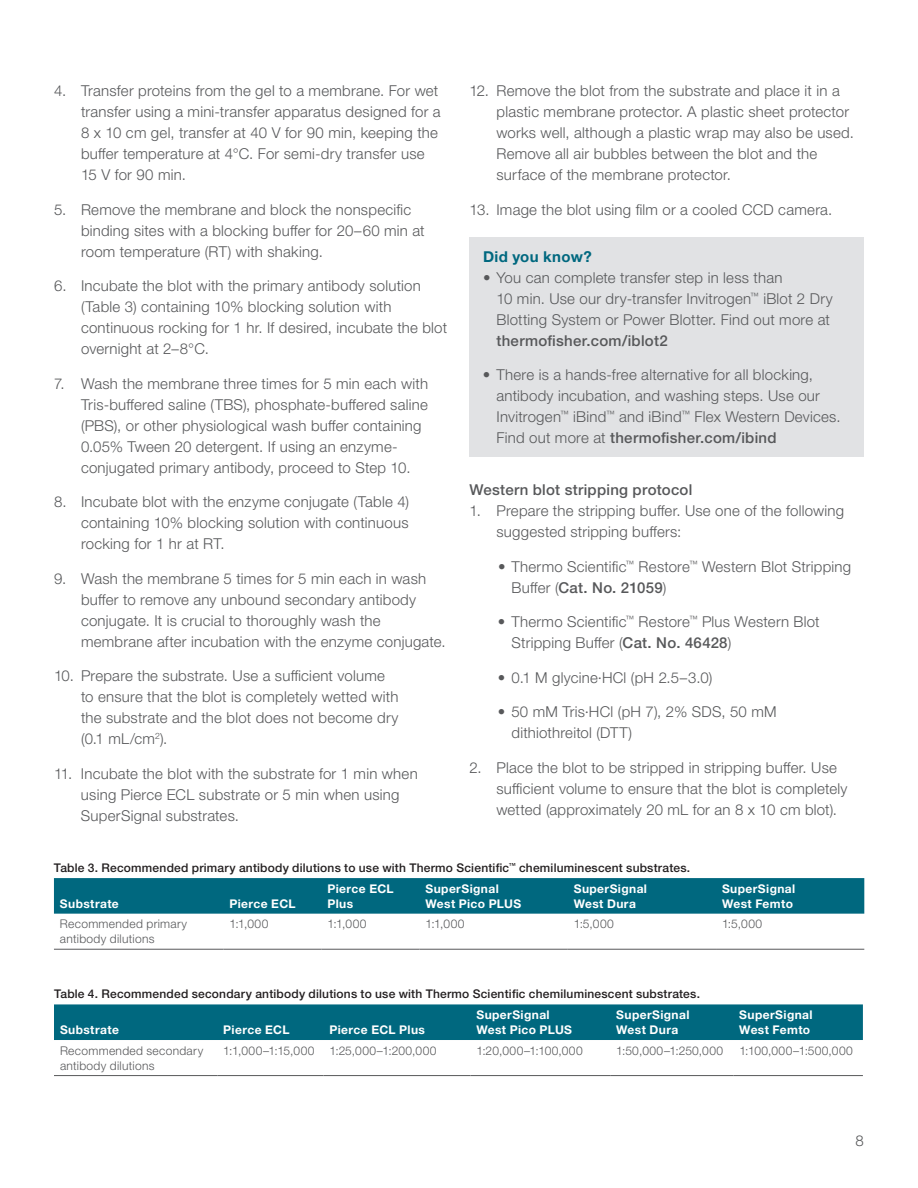
<style>
.page{position:relative;width:918px;height:1188px;background:#fff}
.page>*{position:absolute;margin:0;border:0;box-sizing:border-box;transform-origin:0 0}
.t1{font:300 15px/21px "Helvetica Neue LTW1 G";letter-spacing:.015em;color:#57585a}
.t2{font:500 15px "Helvetica Neue LTW1 G";letter-spacing:.02em;color:#57585a}
.t3{font:700 15px "Helvetica Neue LTW1 G";letter-spacing:.02em;color:#00687f}
.t4{font:300 12px/15px "Helvetica Neue LTW1 G";letter-spacing:.025em;color:#57585a}
.t5{font:500 12px "Helvetica Neue LTW1 G";letter-spacing:.015em;color:#231f20}
.t6{font:700 12px/15px "Helvetica Neue LTW1 G";letter-spacing:.035em;color:#fff}
.s1{font-weight:500}
</style>
<div class="page">
<div style="left:470px;top:238px;width:394px;height:219px;background:#e1e2e4"></div>
<div style="left:54px;top:1004px;width:809px;height:36px;background:#00687f"></div>
<hr style="left:54px;top:1075px;width:163px;height:1px;background:#57585a">
<hr style="left:217px;top:1075px;width:106px;height:1px;background:#57585a">
<hr style="left:323px;top:1075px;width:147px;height:1px;background:#57585a">
<hr style="left:470px;top:1075px;width:140px;height:1px;background:#57585a">
<hr style="left:610px;top:1075px;width:123px;height:1px;background:#57585a">
<hr style="left:733px;top:1075px;width:130px;height:1px;background:#57585a">
<div style="left:54px;top:878px;width:810px;height:36px;background:#00687f"></div>
<hr style="left:54px;top:949px;width:169px;height:1px;background:#57585a">
<hr style="left:223px;top:949px;width:98px;height:1px;background:#57585a">
<hr style="left:321px;top:949px;width:98px;height:1px;background:#57585a">
<hr style="left:419px;top:949px;width:149px;height:1px;background:#57585a">
<hr style="left:568px;top:949px;width:148px;height:1px;background:#57585a">
<hr style="left:716px;top:949px;width:148px;height:1px;background:#57585a">
<p class="t1" style="left:81px;top:80px;width:361px;text-indent:-27px">4. Transfer proteins from the gel to a membrane. For wet transfer using a mini-transfer apparatus designed for a 8 x 10 cm gel, transfer at 40 V for 90 min, keeping the buffer temperature at 4°C. For semi-dry transfer use 15 V for 90 min.</p>
<p class="t1" style="left:81px;top:199px;width:345px;text-indent:-27px">5. Remove the membrane and block the nonspecific binding sites with a blocking buffer for 20–60 min at room temperature (RT) with shaking.</p>
<p class="t1" style="left:81px;top:275px;width:368px;text-indent:-27px">6. Incubate the blot with the primary antibody solution (Table 3) containing 10% blocking solution with continuous rocking for 1 hr. If desired, incubate the blot overnight at 2–8°C.</p>
<p class="t1" style="left:81px;top:373px;width:349px;text-indent:-27px">7. Wash the membrane three times for 5 min each with Tris-buffered saline (TBS), phosphate-buffered saline (PBS), or other physiological wash buffer containing 0.05% Tween 20 detergent. If using an enzyme&shy;conjugated primary antibody, proceed to Step 10.</p>
<p class="t1" style="left:81px;top:491px;width:330px;text-align:justify;text-indent:-27px">8. Incubate blot with the enzyme conjugate (Table 4) containing 10% blocking solution with continuous rocking for 1 hr at RT.</p>
<p class="t1" style="left:81px;top:568px;width:366px;text-indent:-27px">9. Wash the membrane 5 times for 5 min each in wash buffer to remove any unbound secondary antibody conjugate. It is crucial to thoroughly wash the membrane after incubation with the enzyme conjugate.</p>
<p class="t1" style="left:81px;top:665px;width:319px;text-indent:-27px">10. Prepare the substrate. Use a sufficient volume to ensure that the blot is completely wetted with the substrate and the blot does not become dry (0.1 mL/cm<sup>2</sup>).</p>
<p class="t1" style="left:81px;top:763px;width:338px;text-indent:-27px">11. Incubate the blot with the substrate for 1 min when using Pierce ECL substrate or 5 min when using<br>SuperSignal substrates.</p>
<p class="t1" style="left:496px;top:80px;width:359px;text-indent:-27px">12. Remove the blot from the substrate and place it in a plastic membrane protector. A plastic sheet protector works well, although a plastic wrap may also be used.<br>Remove all air bubbles between the blot and the surface of the membrane protector.</p>
<p class="t1" style="left:469px;top:199px;width:364px">13. Image the blot using film or a cooled CCD camera.</p>
<p class="t3" style="left:483px;top:247px;width:110px">Did you know?</p>
<p class="t1" style="left:496px;top:267px;width:338px;text-indent:-13px">• You can complete transfer step in less than<br>10 min. Use our dry-transfer Invitrogen<sup>™</sup> iBlot 2 Dry<br>Blotting System or Power Blotter. Find out more at</p>
<p class="t2" style="left:496px;top:331px;width:173px">thermofisher.com/iblot2</p>
<p class="t1" style="left:496px;top:364px;width:346px;text-indent:-14px">• There is a hands-free alternative for all blocking, antibody incubation, and washing steps. Use our Invitrogen<sup>™</sup> iBind<sup>™</sup> and iBind<sup>™</sup> Flex Western Devices.<br>Find out more at <span class="s1">thermofisher.com/ibind</span></p>
<p class="t2" style="left:470px;top:481px;width:224px">Western blot stripping protocol</p>
<p class="t1" style="left:497px;top:500px;width:349px;text-indent:-27px">1. Prepare the stripping buffer. Use one of the following suggested stripping buffers:</p>
<p class="t1" style="left:511px;top:556px;width:341px;text-indent:-13px">• Thermo Scientific<sup>™</sup> Restore<sup>™</sup> Western Blot Stripping<br>Buffer (<span class="s1">Cat. No. 21059</span>)</p>
<p class="t1" style="left:511px;top:611px;width:310px;text-indent:-14px">• Thermo Scientific<sup>™</sup> Restore<sup>™</sup> Plus Western Blot<br>Stripping Buffer (<span class="s1">Cat. No. 46428</span>)</p>
<p class="t1" style="left:498px;top:667px;width:216px">• 0.1 M glycine∙HCl (pH 2.5–3.0)</p>
<p class="t1" style="left:511px;top:701px;width:267px;text-indent:-14px">• 50 mM Tris∙HCl (pH 7), 2% SDS, 50 mM dithiothreitol (DTT)</p>
<p class="t1" style="left:496px;top:757px;width:352px;text-indent:-27px">2. Place the blot to be stripped in stripping buffer. Use sufficient volume to ensure that the blot is completely wetted (approximately 20 mL for an 8 x 10 cm blot).</p>
<p class="t5" style="left:54px;top:861px;width:638px">Table 3. Recommended primary antibody dilutions to use with Thermo Scientific<sup>™</sup> chemiluminescent substrates.</p>
<p class="t6" style="left:60px;top:896px;width:60px">Substrate</p>
<p class="t6" style="left:229px;top:896px;width:68px">Pierce ECL</p>
<p class="t6" style="left:327px;top:881px;width:68px">Pierce ECL<br>Plus</p>
<p class="t6" style="left:425px;top:881px;width:97px">SuperSignal<br>West Pico PLUS</p>
<p class="t6" style="left:574px;top:881px;width:75px">SuperSignal<br>West Dura</p>
<p class="t6" style="left:722px;top:881px;width:75px">SuperSignal<br>West Femto</p>
<p class="t4" style="left:60px;top:916px;width:129px">Recommended primary antibody dilutions</p>
<p class="t4" style="left:229px;top:916px;width:41px">1:1,000</p>
<p class="t4" style="left:327px;top:916px;width:41px">1:1,000</p>
<p class="t4" style="left:425px;top:916px;width:41px">1:1,000</p>
<p class="t4" style="left:574px;top:916px;width:42px">1:5,000</p>
<p class="t4" style="left:722px;top:916px;width:42px">1:5,000</p>
<p class="t5" style="left:54px;top:987px;width:648px">Table 4. Recommended secondary antibody dilutions to use with Thermo Scientific chemiluminescent substrates.</p>
<p class="t6" style="left:60px;top:1022px;width:60px">Substrate</p>
<p class="t6" style="left:223px;top:1022px;width:68px">Pierce ECL</p>
<p class="t6" style="left:329px;top:1022px;width:97px">Pierce ECL Plus</p>
<p class="t6" style="left:476px;top:1007px;width:97px">SuperSignal<br>West Pico PLUS</p>
<p class="t6" style="left:616px;top:1007px;width:75px">SuperSignal<br>West Dura</p>
<p class="t6" style="left:739px;top:1007px;width:75px">SuperSignal<br>West Femto</p>
<p class="t4" style="left:60px;top:1043px;width:145px">Recommended secondary antibody dilutions</p>
<p class="t4" style="left:223px;top:1043px;width:215px">1:1,000–1:15,000 1:25,000–1:200,000</p>
<p class="t4" style="left:476px;top:1043px;width:108px">1:20,000–1:100,000</p>
<p class="t4" style="left:616px;top:1043px;width:108px">1:50,000–1:250,000</p>
<p class="t4" style="left:739px;top:1043px;width:115px">1:100,000–1:500,000</p>
<p class="t1" style="left:856px;top:1130px;width:10px">8</p>
</div>
